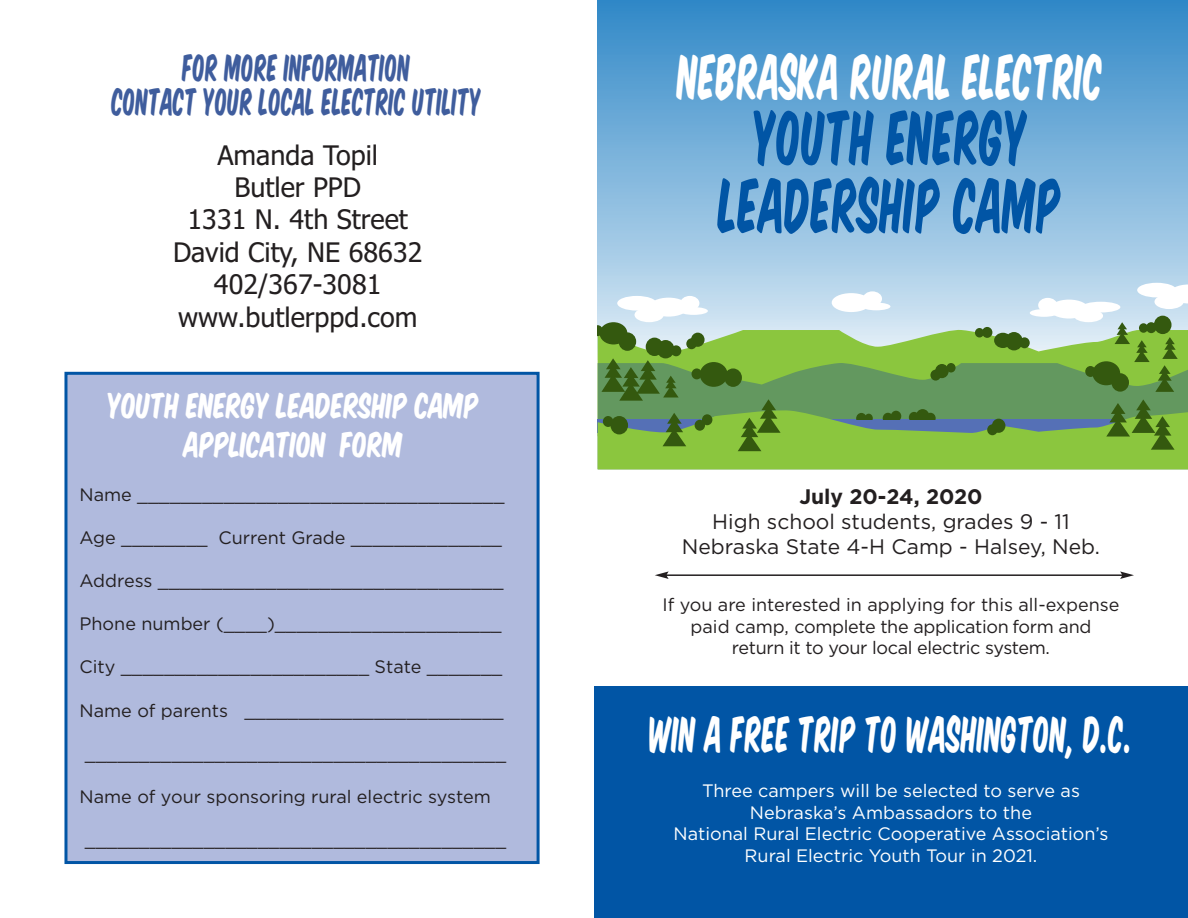
<style>
.page{position:relative;width:1188px;height:918px;background:#fff}
.page>*{position:absolute;margin:0;border:0;box-sizing:border-box;transform-origin:0 0}
.t1{font:54px/67.9px "Komika Title Tall";color:#0155a5;text-align:center}
.t2{font:45px "Komika Title Tall";color:#fff}
.t3{font:36px "Komika Title Tall";color:#fff}
.t4{font:33px/39.6px "Komika Title";letter-spacing:-.015em;color:#fff;text-align:center}
.t5{font:27px/32.4px "Tahoma";color:#231f20;text-align:center}
.t6{font:27px/33.9px "Komika Title Tall";color:#3f5d9d;text-align:center}
.t7{font:21px/25.2px "Gotham";color:#231f20;text-align:center}
.t8{font:700 21px "Gotham";color:#231f20}
.t9{font:18px "Gotham";color:#231f20}
.t10{font:18px/21.6px "Gotham";color:#fff;text-align:center}
.t11{font:18px/21.6px "Gotham";letter-spacing:-.02em;color:#231f20;text-align:center}
</style>
<div class="page">
<svg style="left:598px;top:0;width:590px;height:322px;background:#7bb3db"></svg>
<div style="left:1154px;top:316px;width:18px;height:18px;background:#34590f;border-radius:50%"></div>
<svg style="left:598px;top:322px;width:590px;height:147px;background:#7bad57"></svg>
<div style="left:883px;top:413px;width:10px;height:11px;background:#34590f;border-radius:50%"></div>
<div style="left:891px;top:411px;width:10px;height:11px;background:#34590f;border-radius:50%"></div>
<div style="left:909px;top:412px;width:10px;height:11px;background:#34590f;border-radius:50%"></div>
<div style="left:916px;top:409px;width:13px;height:14px;background:#34590f;border-radius:50%"></div>
<div style="left:925px;top:413px;width:11px;height:11px;background:#34590f;border-radius:50%"></div>
<div style="left:856px;top:413px;width:11px;height:11px;background:#34590f;border-radius:50%"></div>
<div style="left:865px;top:414px;width:8px;height:9px;background:#34590f;border-radius:50%"></div>
<hr style="left:855px;top:420px;width:85px;height:4px;background:#5570b6">
<div style="left:649px;top:298px;width:39px;height:19px;background:#fff;border-radius:50%"></div>
<div style="left:617px;top:296px;width:39px;height:15px;background:#fff;border-radius:50%"></div>
<div style="left:680px;top:296px;width:19px;height:15px;background:#fff;border-radius:50%"></div>
<div style="left:679px;top:307px;width:29px;height:8px;background:#fff;border-radius:50%"></div>
<div style="left:635px;top:308px;width:29px;height:14px;background:#fff;border-radius:50%"></div>
<div style="left:1049px;top:300px;width:39px;height:19px;background:#fff;border-radius:50%"></div>
<div style="left:1081px;top:302px;width:39px;height:11px;background:#fff;border-radius:50%"></div>
<div style="left:1038px;top:298px;width:19px;height:15px;background:#fff;border-radius:50%"></div>
<div style="left:1030px;top:309px;width:28px;height:8px;background:#fff;border-radius:50%"></div>
<div style="left:1074px;top:309px;width:29px;height:13px;background:#fff;border-radius:50%"></div>
<svg style="left:1171px;top:285px;width:17px;height:18px"></svg>
<div style="left:1137px;top:283px;width:39px;height:14px;background:#fff;border-radius:50%"></div>
<div style="left:1154px;top:294px;width:30px;height:15px;background:#fff;border-radius:50%"></div>
<div style="left:832px;top:293px;width:39px;height:19px;background:#fff;border-radius:50%"></div>
<div style="left:863px;top:291px;width:19px;height:15px;background:#fff;border-radius:50%"></div>
<div style="left:862px;top:303px;width:28px;height:7px;background:#fff;border-radius:50%"></div>
<hr style="left:666px;top:574px;width:457px;height:2px;background:#231f20">
<svg style="left:655px;top:571px;width:14px;height:8px"></svg>
<svg style="left:1120px;top:571px;width:14px;height:8px"></svg>
<div style="left:594px;top:687px;width:594px;height:231px;background:#0155a5"></div>
<div style="left:67px;top:375px;width:470px;height:486px;background:#b0badd"></div>
<div style="left:64px;top:372px;width:476px;height:492px;border:3px solid #0155a5"></div>
<h3 class="t6" style="left:112px;top:55px;width:371px">FOR MORE INFORMATION<br>CONTACT YOUR LOCAL ELECTRIC UTILITY</h3>
<h3 class="t5" style="left:173px;top:139px;width:251px">Amanda Topil<br>Butler PPD<br>1331 N. 4th Street<br>David City, NE 68632<br>402/367-3081 www.butlerppd.com</h3>
<h3 class="t4" style="left:108px;top:384px;width:373px">YOUTH ENERGY LEADERSHIP CAMP<br>APPLICATION FORM</h3>
<p class="t9" style="left:80px;top:488px;width:427px">Name __________________________________</p>
<p class="t9" style="left:80px;top:531px;width:424px">Age ________ Current Grade ______________</p>
<p class="t9" style="left:80px;top:574px;width:425px">Address ________________________________</p>
<p class="t9" style="left:80px;top:618px;width:424px">Phone number (____)_____________________</p>
<p class="t9" style="left:80px;top:661px;width:424px">City _______________________ State _______</p>
<p class="t9" style="left:80px;top:704px;width:426px">Name of parents ________________________</p>
<p class="t9" style="left:85px;top:747px;width:423px">_______________________________________</p>
<p class="t9" style="left:80px;top:790px;width:413px">Name of your sponsoring rural electric system</p>
<p class="t9" style="left:85px;top:834px;width:423px">_______________________________________</p>
<h2 class="t2" style="left:678px;top:57px;width:427px">NEBRASKA RURAL ELECTRIC</h2>
<h1 class="t1" style="left:720px;top:112px;width:344px">YOUTH ENERGY<br>LEADERSHIP CAMP</h1>
<p class="t8" style="left:799px;top:489px;width:185px">July 20-24, 2020</p>
<p class="t7" style="left:682px;top:510px;width:420px">High school students, grades 9 - 11<br>Nebraska State 4-H Camp - Halsey, Neb.</p>
<p class="t11" style="left:663px;top:595px;width:458px">If you are interested in applying for this all-expense paid camp, complete the application form and return it to your local electric system.</p>
<h3 class="t3" style="left:649px;top:719px;width:485px">WIN A FREE TRIP TO WASHINGTON, D.C.</h3>
<p class="t10" style="left:674px;top:781px;width:436px">Three campers will be selected to serve as Nebraska’s Ambassadors to the<br>National Rural Electric Cooperative Association’s Rural Electric Youth Tour in 2021.</p>
</div>
